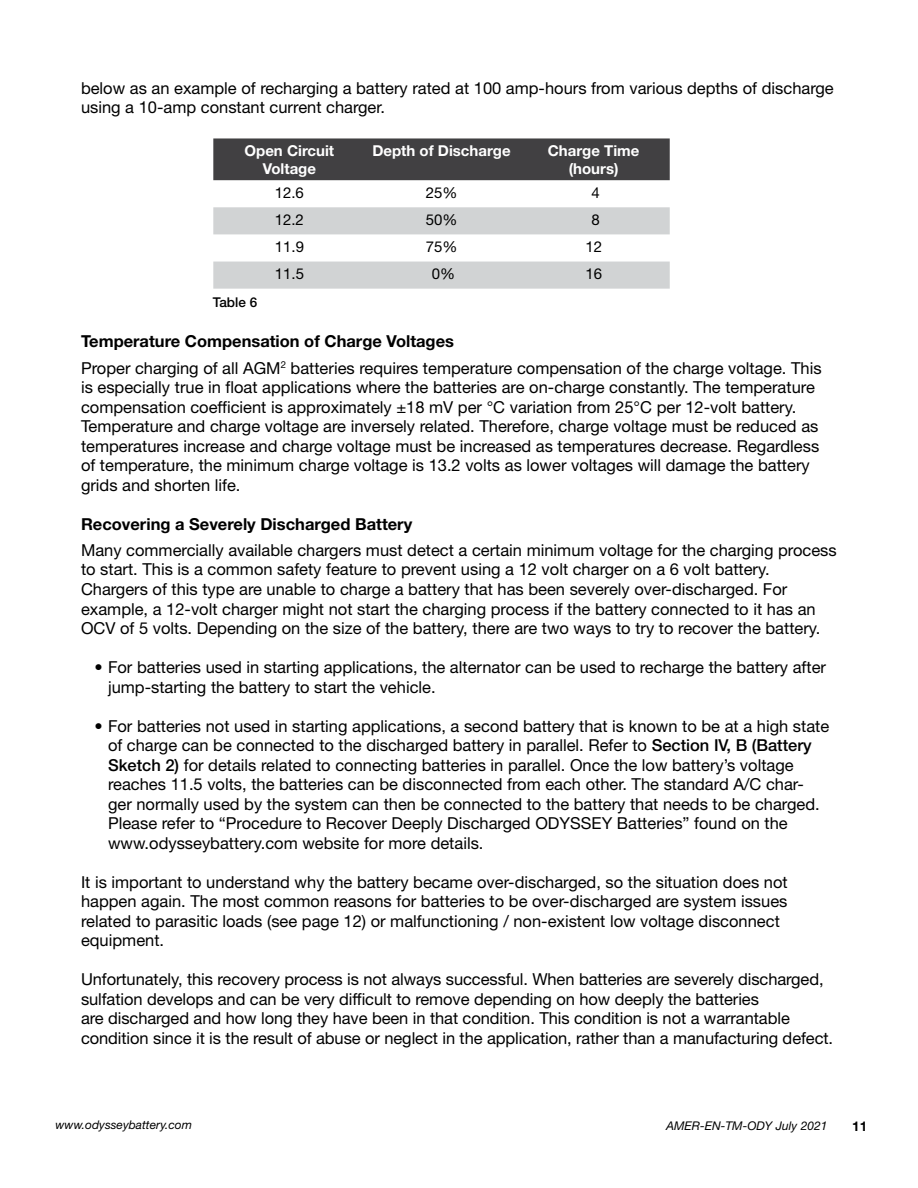
<style>
.page{position:relative;width:918px;height:1188px;background:#fff}
.page>*{position:absolute;margin:0;border:0;box-sizing:border-box;transform-origin:0 0}
.t1{font:16.5px/19.5px "Helvetica Neue";color:#000}
.t2{font:700 16.5px "Helvetica Neue";color:#000}
.t3{font:700 15px/18px "Helvetica Neue";color:#fff;text-align:center}
.t4{font:15px "Helvetica Neue";color:#000}
.t5{font:500 13.5px "Helvetica Neue";color:#000}
.t6{font:700 13.5px "Helvetica Neue";color:#000}
.t7{font:italic 12px "Helvetica Neue";color:#000}
.s1{font-weight:700}
.s2{font-weight:500}
</style>
<div class="page">
<div style="left:213px;top:138px;width:457px;height:42px;background:#414042"></div>
<svg style="left:213px;top:207px;width:457px;height:82px"></svg>
<p class="t1" style="left:81px;top:78px;width:754px">below as an example of recharging a battery rated at 100 amp-hours from various depths of discharge using a 10-amp constant current charger.</p>
<p class="t3" style="left:245px;top:142px;width:91px">Open Circuit<br>Voltage</p>
<p class="t3" style="left:372px;top:142px;width:140px">Depth of Discharge</p>
<p class="t3" style="left:548px;top:142px;width:93px">Charge Time (hours)</p>
<p class="t4" style="left:275px;top:184px;width:31px">12.6</p>
<p class="t4" style="left:426px;top:184px;width:33px">25%</p>
<p class="t4" style="left:592px;top:184px;width:10px">4</p>
<p class="t4" style="left:275px;top:211px;width:31px">12.2</p>
<p class="t4" style="left:426px;top:211px;width:33px">50%</p>
<p class="t4" style="left:592px;top:211px;width:10px">8</p>
<p class="t4" style="left:275px;top:238px;width:31px">11.9</p>
<p class="t4" style="left:426px;top:238px;width:33px">75%</p>
<p class="t4" style="left:585px;top:238px;width:18px">12</p>
<p class="t4" style="left:275px;top:265px;width:31px">11.5</p>
<p class="t4" style="left:432px;top:265px;width:25px">0%</p>
<p class="t4" style="left:585px;top:265px;width:18px">16</p>
<p class="t5" style="left:213px;top:294px;width:46px">Table 6</p>
<p class="t1" style="left:81px;top:328px;width:742px;line-height:26.2px"><span class="s1">Temperature Compensation of Charge Voltages<br></span>Proper charging of all AGM<sup>2</sup> batteries requires temperature compensation of the charge voltage. This</p>
<p class="t1" style="left:81px;top:377px;width:740px">is especially true in float applications where the batteries are on-charge constantly. The temperature compensation coefficient is approximately ±18 mV per °C variation from 25°C per 12-volt battery.<br>Temperature and charge voltage are inversely related. Therefore, charge voltage must be reduced as temperatures increase and charge voltage must be increased as temperatures decrease. Regardless of temperature, the minimum charge voltage is 13.2 volts as lower voltages will damage the battery grids and shorten life.</p>
<p class="t2" style="left:81px;top:514px;width:333px">Recovering a Severely Discharged Battery</p>
<p class="t1" style="left:81px;top:540px;width:757px">Many commercially available chargers must detect a certain minimum voltage for the charging process to start. This is a common safety feature to prevent using a 12 volt charger on a 6 volt battery.<br>Chargers of this type are unable to charge a battery that has been severely over-discharged. For example, a 12-volt charger might not start the charging process if the battery connected to it has an OCV of 5 volts. Depending on the size of the battery, there are two ways to try to recover the battery.</p>
<p class="t1" style="left:108px;top:657px;width:720px;text-indent:-13px">• For batteries used in starting applications, the alternator can be used to recharge the battery after jump-starting the battery to start the vehicle.</p>
<p class="t1" style="left:108px;top:716px;width:723px;text-indent:-13px">• For batteries not used in starting applications, a second battery that is known to be at a high state of charge can be connected to the discharged battery in parallel. Refer to <span class="s2">Section IV, B (Battery Sketch 2)</span> for details related to connecting batteries in parallel. Once the low battery’s voltage reaches 11.5 volts, the batteries can be disconnected from each other. The standard A/C char&shy;ger normally used by the system can then be connected to the battery that needs to be charged.<br>Please refer to “Procedure to Recover Deeply Discharged ODYSSEY Batteries” found on the www.odysseybattery.com website for more details.</p>
<p class="t1" style="left:81px;top:872px;width:708px">It is important to understand why the battery became over-discharged, so the situation does not happen again. The most common reasons for batteries to be over-discharged are system issues related to parasitic loads (see page 12) or malfunctioning / non-existent low voltage disconnect equipment.</p>
<p class="t1" style="left:81px;top:969px;width:754px">Unfortunately, this recovery process is not always successful. When batteries are severely discharged, sulfation develops and can be very difficult to remove depending on how deeply the batteries<br>are discharged and how long they have been in that condition. This condition is not a warrantable condition since it is the result of abuse or neglect in the application, rather than a manufacturing defect.</p>
<p class="t7" style="left:55px;top:1117px;width:138px">www.odysseybattery.com</p>
<p class="t7" style="left:666px;top:1119px;width:163px">AMER-EN-TM-ODY July 2021</p>
<p class="t6" style="left:852px;top:1118px;width:17px">11</p>
</div>
